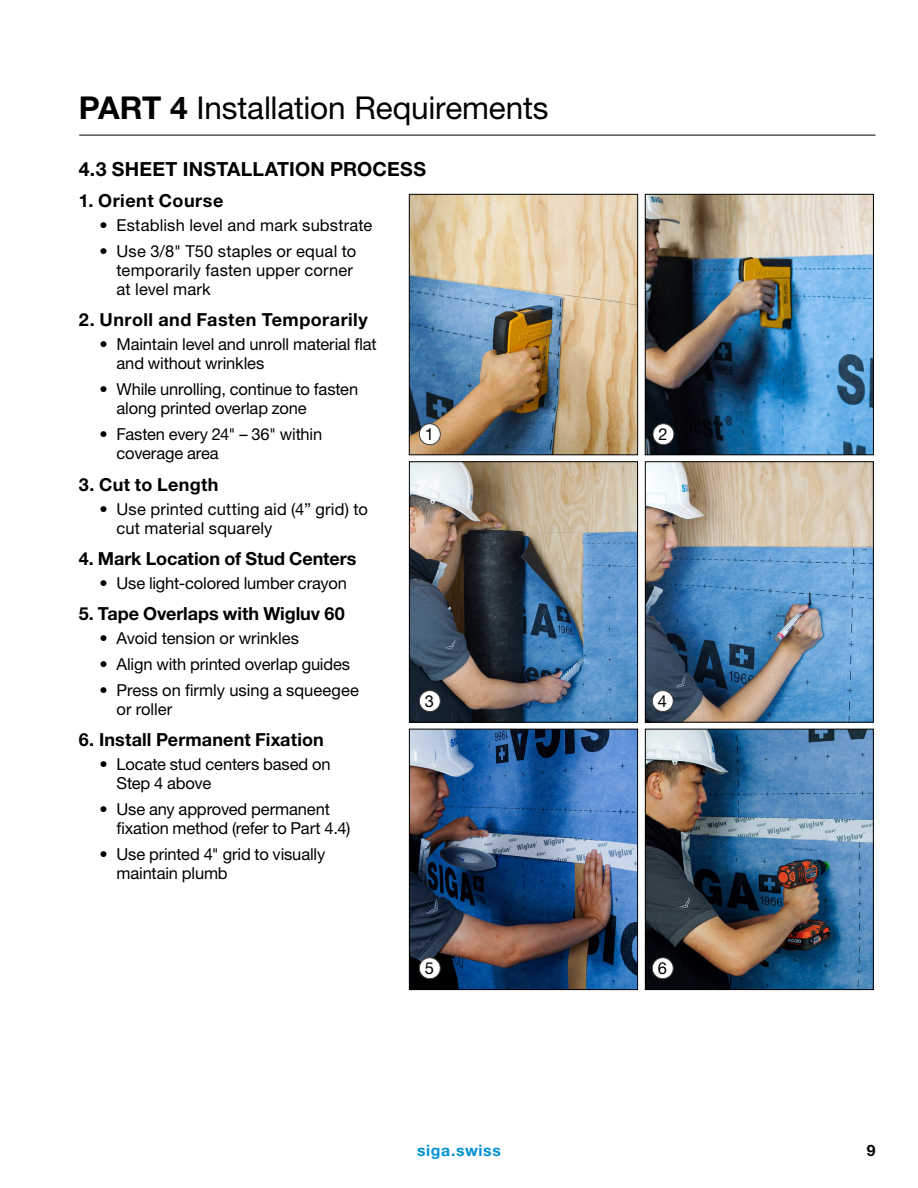
<style>
.page{position:relative;width:918px;height:1188px;background:#fff}
.page>*{position:absolute;margin:0;border:0;box-sizing:border-box;transform-origin:0 0}
.t1{font:31.5px "Helvetica Neue LT Pro";letter-spacing:-.005em;color:#000}
.t2{font:700 19.5px "Helvetica Neue LT Pro";letter-spacing:.015em;color:#000}
.t3{font:700 18px "Helvetica Neue LT Pro";letter-spacing:.005em;color:#000}
.t4{font:700 18px "Helvetica Neue LT Pro";letter-spacing:.025em;color:#000}
.t5{font:16.5px/19px "Helvetica Neue LT Pro";letter-spacing:-.005em;color:#000}
.t6{font:16.5px/19px "Helvetica Neue LT Pro";letter-spacing:.015em;color:#000}
.t7{font:700 15.75px "Helvetica Neue LT Pro";letter-spacing:.04em;color:#0091d3}
.t8{font:700 15.75px "Helvetica Neue LT Pro";color:#000}
.s1{font-weight:700}
</style>
<div class="page">
<img style="left:647px;top:196px;width:225px;height:257px">
<div style="left:645px;top:194px;width:229px;height:261px;border:1px solid #000"></div>
<img style="left:411px;top:196px;width:225px;height:257px">
<div style="left:409px;top:194px;width:229px;height:261px;border:1px solid #000"></div>
<img style="left:411px;top:463px;width:225px;height:258px">
<div style="left:409px;top:461px;width:229px;height:262px;border:1px solid #000"></div>
<img style="left:411px;top:731px;width:225px;height:257px">
<div style="left:409px;top:729px;width:229px;height:261px;border:1px solid #000"></div>
<img style="left:647px;top:463px;width:225px;height:258px">
<div style="left:645px;top:461px;width:229px;height:262px;border:1px solid #000"></div>
<img style="left:647px;top:731px;width:225px;height:257px">
<div style="left:645px;top:729px;width:229px;height:261px;border:1px solid #000"></div>
<div style="left:419px;top:424px;width:21px;height:21px;background:#fff;border-radius:50%"></div>
<div style="left:419px;top:423px;width:22px;height:22px;border:1px solid #3c3c3b;border-radius:50%"></div>
<div style="left:419px;top:691px;width:21px;height:21px;background:#fff;border-radius:50%"></div>
<div style="left:419px;top:690px;width:22px;height:22px;border:1px solid #3c3c3b;border-radius:50%"></div>
<div style="left:419px;top:958px;width:21px;height:21px;background:#fff;border-radius:50%"></div>
<div style="left:419px;top:957px;width:22px;height:22px;border:1px solid #3c3c3b;border-radius:50%"></div>
<div style="left:652px;top:691px;width:21px;height:21px;background:#fff;border-radius:50%"></div>
<div style="left:652px;top:690px;width:22px;height:22px;border:1px solid #3c3c3b;border-radius:50%"></div>
<div style="left:652px;top:958px;width:21px;height:21px;background:#fff;border-radius:50%"></div>
<div style="left:652px;top:957px;width:22px;height:22px;border:1px solid #3c3c3b;border-radius:50%"></div>
<div style="left:653px;top:424px;width:21px;height:21px;background:#fff;border-radius:50%"></div>
<div style="left:653px;top:423px;width:21px;height:22px;border:1px solid #3c3c3b;border-radius:50%"></div>
<hr style="left:79px;top:135px;width:796px;height:1px;background:#000">
<h1 class="t1" style="left:79px;top:89px;width:471px"><span class="s1">PART 4</span> Installation Requirements</h1>
<p class="t2" style="left:79px;top:157px;width:349px">4.3 SHEET INSTALLATION PROCESS</p>
<p class="t4" style="left:79px;top:189px;width:146px">1. Orient Course</p>
<p class="t5" style="left:100px;top:215px;width:274px">• Establish level and mark substrate</p>
<p class="t6" style="left:117px;top:241px;width:241px;text-indent:-17px">• Use 3/8" T50 staples or equal to temporarily fasten upper corner at level mark</p>
<p class="t4" style="left:79px;top:309px;width:291px">2. Unroll and Fasten Temporarily</p>
<p class="t5" style="left:117px;top:335px;width:262px;text-indent:-17px">• Maintain level and unroll material flat and without wrinkles</p>
<p class="t5" style="left:117px;top:380px;width:243px;text-indent:-17px">• While unrolling, continue to fasten along printed overlap zone</p>
<p class="t5" style="left:117px;top:425px;width:207px;text-indent:-17px">• Fasten every 24" – 36" within coverage area</p>
<p class="t3" style="left:79px;top:473px;width:141px">3. Cut to Length</p>
<p class="t5" style="left:117px;top:499px;width:253px;text-indent:-17px">• Use printed cutting aid (4” grid) to cut material squarely</p>
<p class="t3" style="left:79px;top:547px;width:279px">4. Mark Location of Stud Centers</p>
<p class="t5" style="left:100px;top:573px;width:249px">• Use light-colored lumber crayon</p>
<p class="t3" style="left:79px;top:603px;width:267px">5. Tape Overlaps with Wigluv 60</p>
<p class="t5" style="left:100px;top:629px;width:201px">• Avoid tension or wrinkles</p>
<p class="t5" style="left:100px;top:654px;width:252px">• Align with printed overlap guides</p>
<p class="t5" style="left:117px;top:680px;width:244px;text-indent:-17px">• Press on firmly using a squeegee or roller</p>
<p class="t3" style="left:79px;top:729px;width:247px">6. Install Permanent Fixation</p>
<p class="t5" style="left:117px;top:755px;width:216px;text-indent:-17px">• Locate stud centers based on<br>Step 4 above</p>
<p class="t5" style="left:117px;top:800px;width:235px;text-indent:-17px">• Use any approved permanent fixation method (refer to Part 4.4)</p>
<p class="t5" style="left:117px;top:845px;width:210px;text-indent:-17px">• Use printed 4" grid to visually maintain plumb</p>
<p class="t5" style="left:425px;top:424px;width:11px">1</p>
<p class="t5" style="left:425px;top:691px;width:11px">3</p>
<p class="t5" style="left:425px;top:959px;width:11px">5</p>
<p class="t5" style="left:658px;top:424px;width:11px">2</p>
<p class="t5" style="left:658px;top:691px;width:11px">4</p>
<p class="t5" style="left:658px;top:959px;width:11px">6</p>
<p class="t7" style="left:417px;top:1141px;width:85px">siga.swiss</p>
<p class="t8" style="left:867px;top:1141px;width:10px">9</p>
</div>
